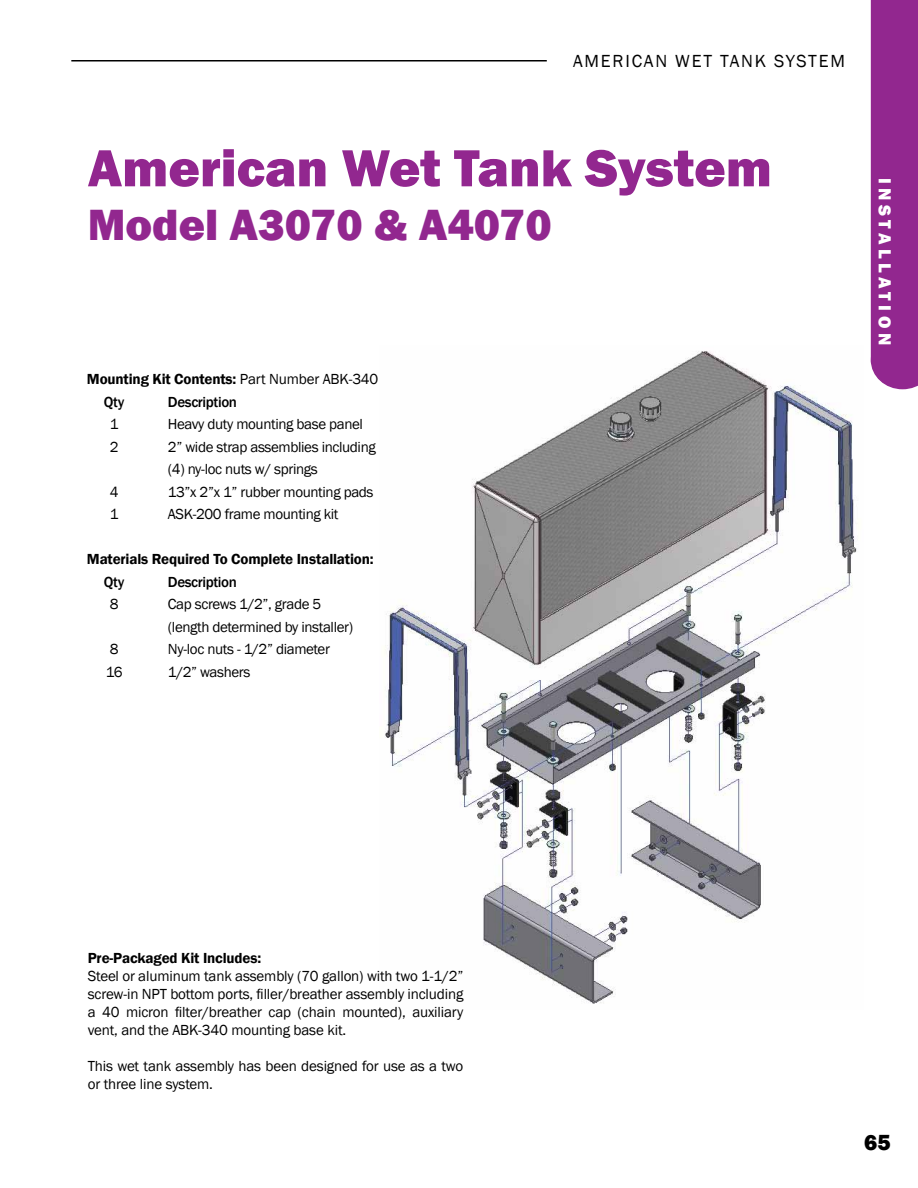
<style>
.page{position:relative;width:918px;height:1188px;background:#fff}
.page>*{position:absolute;margin:0;border:0;box-sizing:border-box;transform-origin:0 0}
.t1{font:800 54px "Franklin Gothic";color:#92278f}
.t2{font:800 45px "Franklin Gothic";color:#92278f}
.t3{font:800 22.5px "Franklin Gothic";color:#000}
.t4{font:18px "Franklin Gothic";letter-spacing:.1em;color:#000}
.t5{font:800 18px "Franklin Gothic";letter-spacing:.25em;color:#fff}
.t6{font:15px/18px "Franklin Gothic";letter-spacing:-.025em;color:#000}
.t7{font:600 15px/22.5px "Franklin Gothic";letter-spacing:-.01em;color:#000}
.t8{font:500 15px "Franklin Gothic";letter-spacing:-.025em;color:#000}
.s1{font-weight:400}
.s2{font-weight:500}
</style>
<div class="page">
<div style="left:871px;top:0;width:47px;height:389px;background:#92278f"></div>
<hr style="left:71px;top:60px;width:476px;height:2px;background:#000">
<img style="left:385px;top:351px;width:472px;height:653px">
<p class="t4" style="left:573px;top:49px;width:273px">American Wet Tank System</p>
<h1 class="t1" style="left:88px;top:133px;width:686px">American Wet Tank System</h1>
<h2 class="t2" style="left:88px;top:196px;width:466px">Model A3070 &amp; A4070</h2>
<p class="t7" style="left:104px;top:368px;width:276px;text-indent:-17px">Mounting Kit Contents: <span class="s1">Part N umber ABK-340<br></span><span class="s2">Qty</span></p>
<p class="t8" style="left:168px;top:392px;width:71px">Description</p>
<p class="t6" style="left:110px;top:415px;width:39px">1 H</p>
<p class="t6" style="left:177px;top:415px;width:187px">eavy duty mounting base panel</p>
<p class="t6" style="left:110px;top:438px;width:10px">2</p>
<p class="t6" style="left:168px;top:436px;width:209px;line-height:22.5px">2” wide strap assemblies including (4) ny-loc nuts w/ springs</p>
<p class="t6" style="left:110px;top:483px;width:10px">4</p>
<p class="t6" style="left:168px;top:483px;width:207px">13”x 2”x 1” rubber mounting pads</p>
<p class="t6" style="left:110px;top:505px;width:10px">1</p>
<p class="t6" style="left:168px;top:505px;width:172px">ASK-200 frame mounting kit</p>
<p class="t7" style="left:87px;top:548px;width:288px">Materials Required To Complete Installation:</p>
<p class="t8" style="left:104px;top:572px;width:22px">Qty</p>
<p class="t8" style="left:168px;top:572px;width:71px">Description</p>
<p class="t6" style="left:110px;top:595px;width:39px">8 C</p>
<p class="t6" style="left:168px;top:593px;width:187px;line-height:22.5px;text-indent:8px">ap screws 1/2”, grade 5 (length determined by installer)</p>
<p class="t6" style="left:110px;top:640px;width:39px">8 N</p>
<p class="t6" style="left:177px;top:640px;width:154px">y-loc nuts - 1/2” diameter</p>
<p class="t6" style="left:106px;top:663px;width:18px">16</p>
<p class="t6" style="left:168px;top:663px;width:84px">1/2” washers</p>
<p class="t5" style="left:897px;top:178px;width:169px;rotate:90deg">INSTALLATION</p>
<p class="t7" style="left:88px;top:947px;width:175px">Pre-Packaged Kit Includes:</p>
<p class="t6" style="left:88px;top:967px;width:377px;text-align:justify">Steel or aluminum tank assembly (70 gallon) with two 1-1/2” screw-in NPT bottom ports, filler/breather assembly including a 40 micron filter/breather cap (chain mounted), auxiliary vent, and the ABK-340 mounting base kit.</p>
<p class="t6" style="left:88px;top:1057px;width:377px">This wet tank assembly has been designed for use as a two or three line system.</p>
<h3 class="t3" style="left:864px;top:1128px;width:28px">65</h3>
</div>
